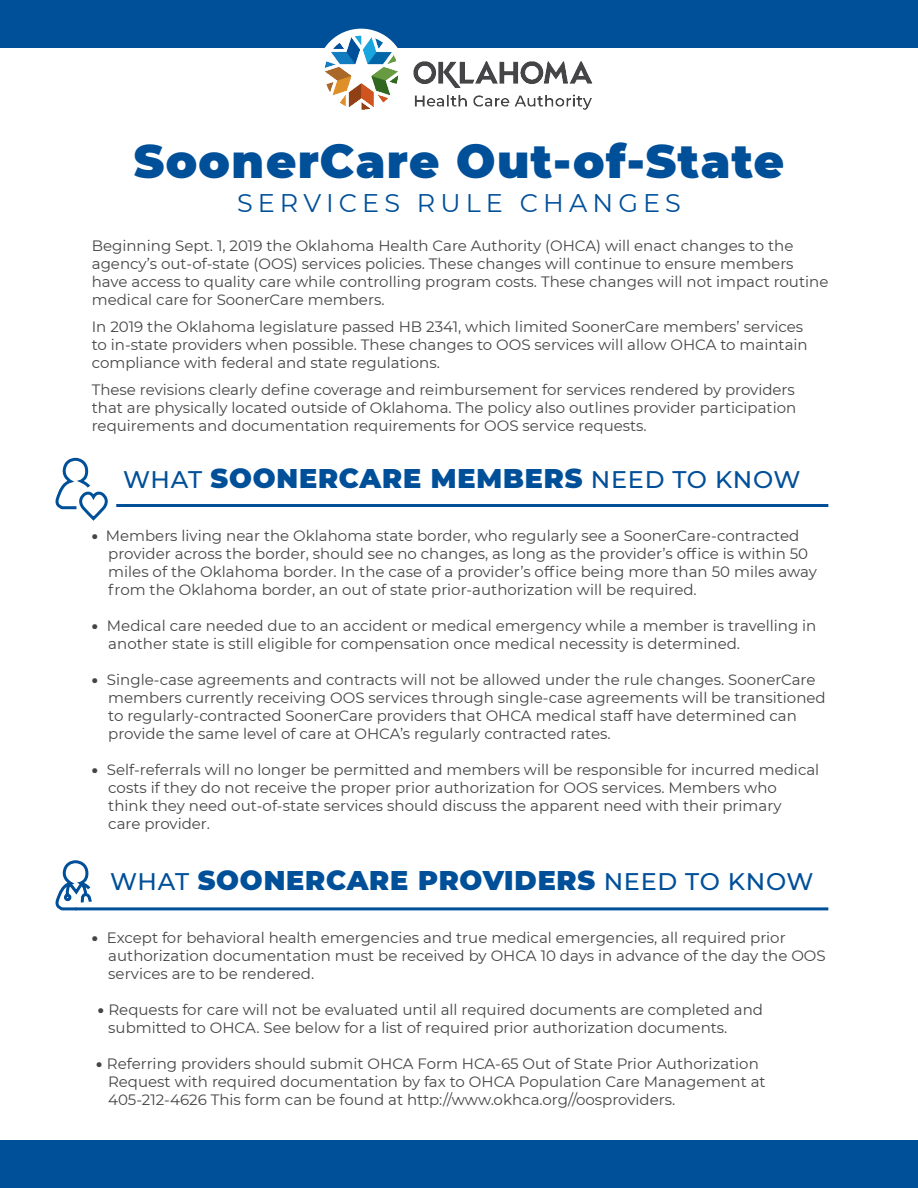
<style>
.page{position:relative;width:918px;height:1188px;background:#fff}
.page>*{position:absolute;margin:0;border:0;box-sizing:border-box;transform-origin:0 0}
.t1{font:900 46.5px "Montserrat";letter-spacing:.03em;color:#004f99}
.t2{font:900 27px "Montserrat";letter-spacing:.03em;color:#004f99}
.t3{font:25.5px "Montserrat";letter-spacing:.2em;color:#004f99}
.t4{font:15px/18px "Montserrat";color:#454547}
.s1{font-weight:500;font-size:24px}
.s2{font-weight:900}
</style>
<div class="page">
<div style="left:0;top:0;width:918px;height:48px;background:#004f99"></div>
<div style="left:0;top:1140px;width:918px;height:48px;background:#004f99"></div>
<img style="left:325px;top:28px;width:267px;height:82px">
<svg style="left:55px;top:457px;width:53px;height:64px"></svg>
<hr style="left:116px;top:504px;width:712px;height:3px;background:#004f99">
<hr style="left:76px;top:907px;width:752px;height:3px;background:#004f99">
<svg style="left:55px;top:860px;width:38px;height:51px"></svg>
<p class="t1" style="left:134px;top:126px;width:652px">SoonerCare Out-of-State</p>
<p class="t3" style="left:237px;top:186px;width:445px">SERVICES RULE CHANGES</p>
<p class="t4" style="left:92px;top:236px;width:738px">Beginning Sept. 1, 2019 the Oklahoma Health Care Authority (OHCA) will enact changes to the agency’s out-of-state (OOS) services policies. These changes will continue to ensure members have access to quality care while controlling program costs. These changes will not impact routine medical care for SoonerCare members.</p>
<p class="t4" style="left:92px;top:317px;width:717px">In 2019 the Oklahoma legislature passed HB 2341, which limited SoonerCare members’ services to in-state providers when possible. These changes to OOS services will allow OHCA to maintain compliance with federal and state regulations.</p>
<p class="t4" style="left:92px;top:380px;width:706px;text-align:justify">These revisions clearly define coverage and reimbursement for services rendered by providers that are physically located outside of Oklahoma. The policy also outlines provider participation requirements and documentation requirements for OOS service requests.</p>
<p class="t2" style="left:123px;top:458px;width:679px"><span class="s1">WHAT</span> SOONERCARE MEMBERS <span class="s1">NEED TO KNOW</span></p>
<p class="t4" style="left:92px;top:526px;width:709px"><span class="s2">•</span> Members living near the Oklahoma state border, who regularly see a SoonerCare-contracted</p>
<p class="t4" style="left:108px;top:544px;width:710px">provider across the border, should see no changes, as long as the provider’s office is within 50 miles of the Oklahoma border. In the case of a provider’s office being more than 50 miles away from the Oklahoma border, an out of state prior-authorization will be required.</p>
<p class="t4" style="left:92px;top:616px;width:726px"><span class="s2">•</span> Medical care needed due to an accident or medical emergency while a member is travelling in</p>
<p class="t4" style="left:108px;top:634px;width:633px">another state is still eligible for compensation once medical necessity is determined.</p>
<p class="t4" style="left:92px;top:670px;width:725px"><span class="s2">•</span> Single-case agreements and contracts will not be allowed under the rule changes. SoonerCare</p>
<p class="t4" style="left:108px;top:688px;width:719px">members currently receiving OOS services through single-case agreements will be transitioned to regularly-contracted SoonerCare providers that OHCA medical staff have determined can provide the same level of care at OHCA’s regularly contracted rates.</p>
<p class="t4" style="left:92px;top:760px;width:729px"><span class="s2">•</span> Self-referrals will no longer be permitted and members will be responsible for incurred medical</p>
<p class="t4" style="left:108px;top:778px;width:675px">costs if they do not receive the proper prior authorization for OOS services. Members who think they need out-of-state services should discuss the apparent need with their primary care provider.</p>
<p class="t2" style="left:110px;top:860px;width:705px"><span class="s1">WHAT</span> SOONERCARE PROVIDERS <span class="s1">NEED TO KNOW</span></p>
<p class="t4" style="left:92px;top:928px;width:695px"><span class="s2">•</span> Except for behavioral health emergencies and true medical emergencies, all required prior</p>
<p class="t4" style="left:108px;top:946px;width:719px">authorization documentation must be received by OHCA 10 days in advance of the day the OOS services are to be rendered.</p>
<p class="t4" style="left:98px;top:1000px;width:667px"><span class="s2">•</span> Requests for care will not be evaluated until all required documents are completed and</p>
<p class="t4" style="left:108px;top:1018px;width:621px">submitted to OHCA. See below for a list of required prior authorization documents.</p>
<p class="t4" style="left:108px;top:1054px;width:659px;text-indent:-12px"><span class="s2">•</span> Referring providers should submit OHCA Form HCA-65 Out of State Prior Authorization<br>Request with required documentation by fax to OHCA Population Care Management at<br>405-212-4626 This form can be found at http://www.okhca.org//oosproviders.</p>
</div>
